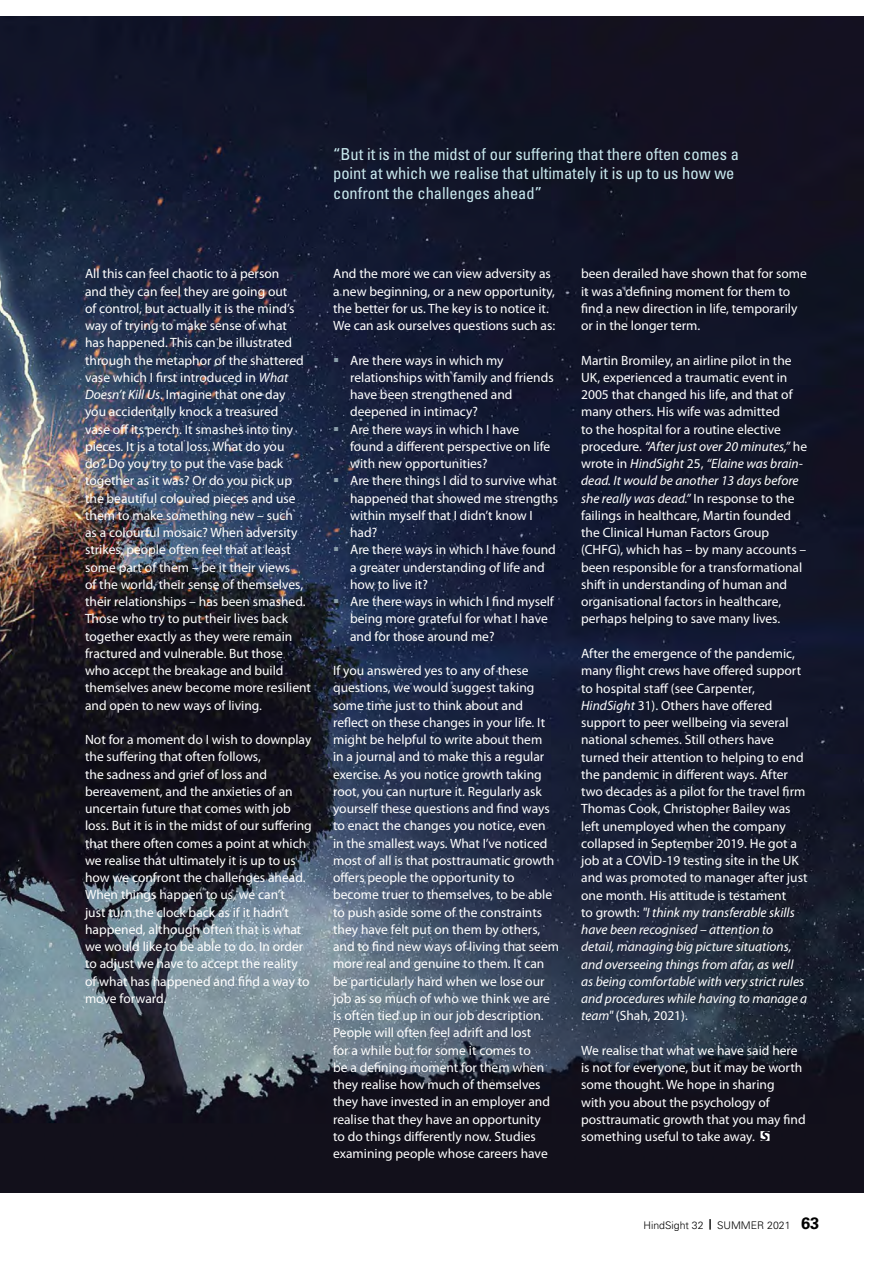
<style>
.page{position:relative;width:893px;height:1263px;background:#fff}
.page>*{position:absolute;margin:0;border:0;box-sizing:border-box;transform-origin:0 0}
.t1{font:condensed 16.5px/19.5px "Univers LT Std";color:#c9e9ee}
.t2{font:13.5px/17.2px "Myriad Pro";color:#fff}
.t3{font:300 10.5px "Univers LT Std";color:#000}
.s1{font-style:italic}
.s2{font-weight:700}
.s3{font-weight:700;font-size:16.5px}
</style>
<div class="page">
<img style="left:0;top:17px;width:863px;height:1175px">
<svg style="left:761px;top:1131px;width:8px;height:10px"></svg>
<svg style="left:334px;top:358px;width:4px;height:4px"></svg>
<svg style="left:334px;top:427px;width:4px;height:4px"></svg>
<svg style="left:334px;top:478px;width:4px;height:4px"></svg>
<svg style="left:334px;top:547px;width:4px;height:4px"></svg>
<svg style="left:334px;top:599px;width:4px;height:4px"></svg>
<p class="t1" style="left:333px;top:144px;width:407px">“But it is in the midst of our suffering that there often comes a point at which we realise that ultimately it is up to us how we confront the challenges ahead”</p>
<p class="t2" style="left:85px;top:265px;width:228px">All this can feel chaotic to a person<br>and they can feel they are going out<br>of control, but actually it is the mind’s way of trying to make sense of what<br>has happened. This can be illustrated through the metaphor of the shattered vase which I first introduced in <span class="s1">What Doesn’t Kill Us</span>. Imagine that one day<br>you accidentally knock a treasured<br>vase off its perch. It smashes into tiny pieces. It is a total loss. What do you<br>do? Do you try to put the vase back together as it was? Or do you pick up the beautiful coloured pieces and use them to make something new – such<br>as a colourful mosaic? When adversity strikes, people often feel that at least some part of them – be it their views<br>of the world, their sense of themselves, their relationships – has been smashed.<br>Those who try to put their lives back together exactly as they were remain fractured and vulnerable. But those who accept the breakage and build themselves anew become more resilient and open to new ways of living.</p>
<p class="t2" style="left:85px;top:731px;width:228px">Not for a moment do I wish to downplay the suffering that often follows,<br>the sadness and grief of loss and bereavement, and the anxieties of an uncertain future that comes with job loss. But it is in the midst of our suffering that there often comes a point at which we realise that ultimately it is up to us how we confront the challenges ahead.<br>When things happen to us, we can’t<br>just turn the clock back as if it hadn’t happened, although often that is what we would like to be able to do. In order to adjust we have to accept the reality of what has happened and find a way to move forward.</p>
<p class="t2" style="left:333px;top:265px;width:224px">And the more we can view adversity as a new beginning, or a new opportunity, the better for us. The key is to notice it.<br>We can ask ourselves questions such as:</p>
<p class="t2" style="left:350px;top:352px;width:209px">Are there ways in which my relationships with family and friends have been strengthened and deepened in intimacy?<br>Are there ways in which I have<br>found a different perspective on life with new opportunities?<br>Are there things I did to survive what happened that showed me strengths within myself that I didn’t know I had?<br>Are there ways in which I have found a greater understanding of life and how to live it?<br>Are there ways in which I find myself being more grateful for what I have and for those around me?</p>
<p class="t2" style="left:333px;top:662px;width:227px">If you answered yes to any of these questions, we would suggest taking some time just to think about and reflect on these changes in your life. It might be helpful to write about them<br>in a journal and to make this a regular exercise. As you notice growth taking root, you can nurture it. Regularly ask yourself these questions and find ways to enact the changes you notice, even in the smallest ways. What I’ve noticed most of all is that posttraumatic growth offers people the opportunity to become truer to themselves, to be able to push aside some of the constraints they have felt put on them by others, and to find new ways of living that seem more real and genuine to them. It can be particularly hard when we lose our job as so much of who we think we are is often tied up in our job description.<br>People will often feel adrift and lost<br>for a while but for some it comes to<br>be a defining moment for them when they realise how much of themselves they have invested in an employer and realise that they have an opportunity<br>to do things differently now. Studies examining people whose careers have</p>
<p class="t2" style="left:581px;top:265px;width:227px">been derailed have shown that for some it was a defining moment for them to find a new direction in life, temporarily or in the longer term.</p>
<p class="t2" style="left:581px;top:352px;width:228px">Martin Bromiley, an airline pilot in the UK, experienced a traumatic event in 2005 that changed his life, and that of many others. His wife was admitted<br>to the hospital for a routine elective procedure. <span class="s1">“After just over 20 minutes,”</span> he wrote in <span class="s1">HindSight</span> 25, <span class="s1">“Elaine was brain&shy;dead. It would be another 13 days before she really was dead.”</span> In response to the failings in healthcare, Martin founded the Clinical Human Factors Group (CHFG), which has – by many accounts – been responsible for a transformational shift in understanding of human and organisational factors in healthcare, perhaps helping to save many lives.</p>
<p class="t2" style="left:581px;top:645px;width:228px">After the emergence of the pandemic, many flight crews have offered support to hospital staff (see Carpenter, <span class="s1">HindSight</span> 31). Others have offered support to peer wellbeing via several national schemes. Still others have turned their attention to helping to end the pandemic in different ways. After two decades as a pilot for the travel firm Thomas Cook, Christopher Bailey was left unemployed when the company collapsed in September 2019. He got a job at a COVID-19 testing site in the UK and was promoted to manager after just one month. His attitude is testament<br>to growth: <span class="s1">"I think my transferable skills have been recognised – attention to detail, managing big picture situations, and overseeing things from afar, as well as being comfortable with very strict rules and procedures while having to manage a team"</span> (Shah, 2021).</p>
<p class="t2" style="left:581px;top:1042px;width:226px">We realise that what we have said here is not for everyone, but it may be worth some thought. We hope in sharing<br>with you about the psychology of posttraumatic growth that you may find something useful to take away.</p>
<p class="t3" style="left:643px;top:1219px;width:177px">HindSight 32 <span class="s2">|</span> SUMMER 2021 <span class="s3">63</span></p>
</div>
